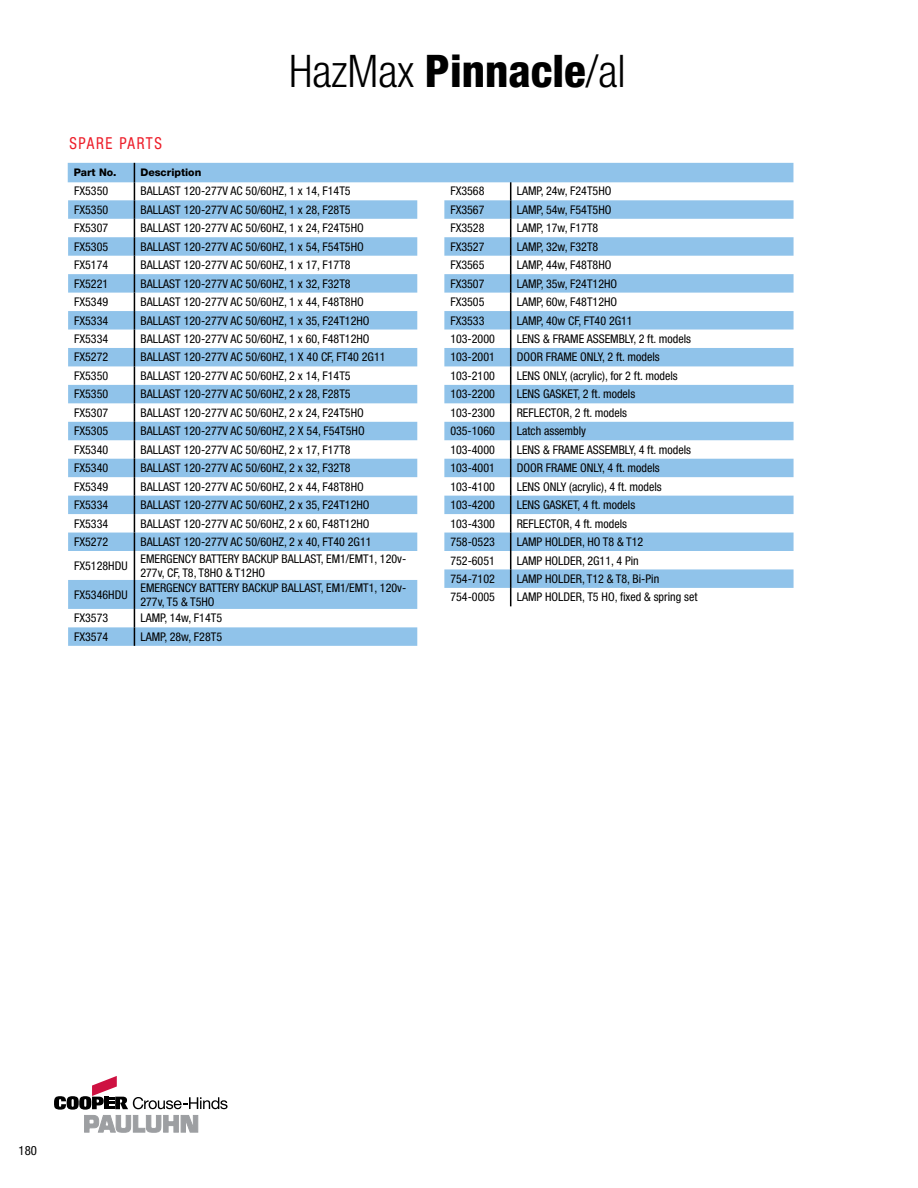
<style>
.page{position:relative;width:918px;height:1188px;background:#fff}
.page>*{position:absolute;margin:0;border:0;box-sizing:border-box;transform-origin:0 0}
.t1{font:300 condensed 45px "Helvetica Neue LT Std";color:#000}
.t2{font:condensed 16.5px "Helvetica Neue LT Pro";letter-spacing:.11em;color:#ed1c28;scale:.91 1}
.t3{font:condensed 12.75px "Helvetica Neue LT Pro";color:#000}
.t4{font:condensed 12px/14.4px "Helvetica Neue LT Pro";color:#000}
.t5{font:800 10.5px "Helvetica Neue LT Pro";color:#000}
.s1{font-weight:800}
</style>
<div class="page">
<svg style="left:54px;top:1076px;width:174px;height:56px"></svg>
<svg style="left:68px;top:163px;width:725px;height:483px"></svg>
<h1 class="t1" style="left:289px;top:45px;width:338px">HazMax <span class="s1">Pinnacle</span>/al</h1>
<h2 class="t2" style="left:69px;top:133px;width:103px">SPARE PARTS</h2>
<p class="t4" style="left:74px;top:184px;width:36px">FX5350</p>
<p class="t4" style="left:140px;top:184px;width:212px">BALLAST 120-277V AC 50/60HZ, 1 x 14, F14T5</p>
<p class="t4" style="left:74px;top:202px;width:36px">FX5350</p>
<p class="t4" style="left:140px;top:202px;width:212px">BALLAST 120-277V AC 50/60HZ, 1 x 28, F28T5</p>
<p class="t4" style="left:74px;top:221px;width:36px">FX5307</p>
<p class="t4" style="left:140px;top:221px;width:225px">BALLAST 120-277V AC 50/60HZ, 1 x 24, F24T5HO</p>
<p class="t4" style="left:74px;top:239px;width:36px">FX5305</p>
<p class="t4" style="left:140px;top:239px;width:225px">BALLAST 120-277V AC 50/60HZ, 1 x 54, F54T5HO</p>
<p class="t4" style="left:74px;top:258px;width:36px">FX5174</p>
<p class="t4" style="left:140px;top:258px;width:212px">BALLAST 120-277V AC 50/60HZ, 1 x 17, F17T8</p>
<p class="t4" style="left:74px;top:276px;width:36px">FX5221</p>
<p class="t4" style="left:140px;top:276px;width:212px">BALLAST 120-277V AC 50/60HZ, 1 x 32, F32T8</p>
<p class="t4" style="left:74px;top:295px;width:36px">FX5349</p>
<p class="t4" style="left:140px;top:295px;width:225px">BALLAST 120-277V AC 50/60HZ, 1 x 44, F48T8HO</p>
<p class="t4" style="left:74px;top:313px;width:36px">FX5334</p>
<p class="t4" style="left:140px;top:313px;width:231px">BALLAST 120-277V AC 50/60HZ, 1 x 35, F24T12HO</p>
<p class="t4" style="left:74px;top:331px;width:36px">FX5334</p>
<p class="t4" style="left:140px;top:331px;width:231px">BALLAST 120-277V AC 50/60HZ, 1 x 60, F48T12HO</p>
<p class="t4" style="left:74px;top:350px;width:36px">FX5272</p>
<p class="t4" style="left:140px;top:350px;width:247px">BALLAST 120-277V AC 50/60HZ, 1 X 40 CF, FT40 2G11</p>
<p class="t4" style="left:74px;top:368px;width:36px">FX5350</p>
<p class="t4" style="left:140px;top:368px;width:212px">BALLAST 120-277V AC 50/60HZ, 2 x 14, F14T5</p>
<p class="t4" style="left:74px;top:387px;width:36px">FX5350</p>
<p class="t4" style="left:140px;top:387px;width:212px">BALLAST 120-277V AC 50/60HZ, 2 x 28, F28T5</p>
<p class="t4" style="left:74px;top:405px;width:36px">FX5307</p>
<p class="t4" style="left:140px;top:405px;width:225px">BALLAST 120-277V AC 50/60HZ, 2 x 24, F24T5HO</p>
<p class="t4" style="left:74px;top:424px;width:36px">FX5305</p>
<p class="t4" style="left:140px;top:424px;width:226px">BALLAST 120-277V AC 50/60HZ, 2 X 54, F54T5HO</p>
<p class="t4" style="left:74px;top:442px;width:36px">FX5340</p>
<p class="t4" style="left:140px;top:442px;width:212px">BALLAST 120-277V AC 50/60HZ, 2 x 17, F17T8</p>
<p class="t4" style="left:74px;top:461px;width:36px">FX5340</p>
<p class="t4" style="left:140px;top:461px;width:212px">BALLAST 120-277V AC 50/60HZ, 2 x 32, F32T8</p>
<p class="t4" style="left:74px;top:479px;width:36px">FX5349</p>
<p class="t4" style="left:140px;top:479px;width:225px">BALLAST 120-277V AC 50/60HZ, 2 x 44, F48T8HO</p>
<p class="t4" style="left:74px;top:498px;width:36px">FX5334</p>
<p class="t4" style="left:140px;top:498px;width:231px">BALLAST 120-277V AC 50/60HZ, 2 x 35, F24T12HO</p>
<p class="t4" style="left:74px;top:516px;width:36px">FX5334</p>
<p class="t4" style="left:140px;top:516px;width:231px">BALLAST 120-277V AC 50/60HZ, 2 x 60, F48T12HO</p>
<p class="t4" style="left:74px;top:534px;width:36px">FX5272</p>
<p class="t4" style="left:140px;top:534px;width:233px">BALLAST 120-277V AC 50/60HZ, 2 x 40, FT40 2G11</p>
<p class="t4" style="left:74px;top:558px;width:55px">FX5128HDU</p>
<p class="t4" style="left:140px;top:551px;width:267px">EMERGENCY BATTERY BACKUP BALLAST, EM1/EMT1, 120v-<br>277v, CF, T8, T8HO &amp; T12HO</p>
<p class="t4" style="left:74px;top:587px;width:55px">FX5346HDU</p>
<p class="t4" style="left:140px;top:580px;width:267px">EMERGENCY BATTERY BACKUP BALLAST, EM1/EMT1, 120v-<br>277v, T5 &amp; T5HO</p>
<p class="t4" style="left:74px;top:611px;width:36px">FX3573</p>
<p class="t4" style="left:140px;top:611px;width:83px">LAMP, 14w, F14T5</p>
<p class="t4" style="left:74px;top:629px;width:36px">FX3574</p>
<p class="t4" style="left:140px;top:629px;width:83px">LAMP, 28w, F28T5</p>
<p class="t5" style="left:74px;top:166px;width:44px">Part No.</p>
<p class="t5" style="left:140px;top:166px;width:62px">Description</p>
<p class="t4" style="left:450px;top:184px;width:36px">FX3568</p>
<p class="t4" style="left:517px;top:184px;width:96px">LAMP, 24w, F24T5HO</p>
<p class="t4" style="left:450px;top:202px;width:36px">FX3567</p>
<p class="t4" style="left:517px;top:202px;width:96px">LAMP, 54w, F54T5HO</p>
<p class="t4" style="left:450px;top:221px;width:36px">FX3528</p>
<p class="t4" style="left:517px;top:221px;width:83px">LAMP, 17w, F17T8</p>
<p class="t4" style="left:450px;top:239px;width:36px">FX3527</p>
<p class="t4" style="left:517px;top:239px;width:83px">LAMP, 32w, F32T8</p>
<p class="t4" style="left:450px;top:258px;width:36px">FX3565</p>
<p class="t4" style="left:517px;top:258px;width:96px">LAMP, 44w, F48T8HO</p>
<p class="t4" style="left:450px;top:276px;width:36px">FX3507</p>
<p class="t4" style="left:517px;top:276px;width:102px">LAMP, 35w, F24T12HO</p>
<p class="t4" style="left:450px;top:295px;width:36px">FX3505</p>
<p class="t4" style="left:517px;top:295px;width:102px">LAMP, 60w, F48T12HO</p>
<p class="t4" style="left:450px;top:313px;width:36px">FX3533</p>
<p class="t4" style="left:517px;top:313px;width:118px">LAMP, 40w CF, FT40 2G11</p>
<p class="t4" style="left:450px;top:331px;width:46px">103-2000</p>
<p class="t4" style="left:517px;top:331px;width:176px">LENS &amp; FRAME ASSEMBLY, 2 ft. models</p>
<p class="t4" style="left:450px;top:350px;width:46px">103-2001</p>
<p class="t4" style="left:517px;top:350px;width:145px">DOOR FRAME ONLY, 2 ft. models</p>
<p class="t4" style="left:450px;top:368px;width:46px">103-2100</p>
<p class="t4" style="left:517px;top:368px;width:162px">LENS ONLY, (acrylic), for 2 ft. models</p>
<p class="t4" style="left:450px;top:387px;width:46px">103-2200</p>
<p class="t4" style="left:517px;top:387px;width:120px">LENS GASKET, 2 ft. models</p>
<p class="t4" style="left:450px;top:405px;width:46px">103-2300</p>
<p class="t4" style="left:517px;top:405px;width:13px">Reflector</p>
<p class="t4" style="left:569px;top:405px;width:59px">, 2 ft. models</p>
<p class="t4" style="left:450px;top:424px;width:46px">035-1060</p>
<p class="t4" style="left:517px;top:424px;width:71px">Latch assembly</p>
<p class="t4" style="left:450px;top:442px;width:46px">103-4000</p>
<p class="t4" style="left:517px;top:442px;width:13px">Lens</p>
<p class="t4" style="left:543px;top:442px;width:17px">&amp; frame</p>
<p class="t4" style="left:587px;top:442px;width:8px">assembly</p>
<p class="t4" style="left:633px;top:442px;width:59px">, 4 ft. models</p>
<p class="t4" style="left:450px;top:461px;width:46px">103-4001</p>
<p class="t4" style="left:517px;top:461px;width:14px">Door</p>
<p class="t4" style="left:546px;top:461px;width:8px">frame</p>
<p class="t4" style="left:580px;top:461px;width:7px">only</p>
<p class="t4" style="left:602px;top:461px;width:59px">, 4 ft. models</p>
<p class="t4" style="left:450px;top:479px;width:46px">103-4100</p>
<p class="t4" style="left:517px;top:479px;width:13px">Lens</p>
<p class="t4" style="left:543px;top:479px;width:7px">only</p>
<p class="t4" style="left:569px;top:479px;width:94px">(acrylic), 4 ft. models</p>
<p class="t4" style="left:450px;top:498px;width:46px">103-4200</p>
<p class="t4" style="left:517px;top:498px;width:13px">Lens</p>
<p class="t4" style="left:543px;top:498px;width:7px">gasket</p>
<p class="t4" style="left:578px;top:498px;width:59px">, 4 ft. models</p>
<p class="t4" style="left:450px;top:516px;width:46px">103-4300</p>
<p class="t4" style="left:517px;top:516px;width:13px">Reflector</p>
<p class="t4" style="left:569px;top:516px;width:59px">, 4 ft. models</p>
<p class="t4" style="left:450px;top:534px;width:46px">758-0523</p>
<p class="t4" style="left:517px;top:534px;width:14px">Lamp</p>
<p class="t4" style="left:545px;top:534px;width:8px">holder</p>
<p class="t4" style="left:582px;top:534px;width:63px">, HO T8 &amp; T12</p>
<p class="t4" style="left:450px;top:553px;width:46px">752-6051</p>
<p class="t4" style="left:517px;top:553px;width:14px">Lamp</p>
<p class="t4" style="left:545px;top:553px;width:8px">holder</p>
<p class="t4" style="left:582px;top:553px;width:58px">, 2G11, 4 Pin</p>
<p class="t4" style="left:450px;top:571px;width:46px">754-7102</p>
<p class="t4" style="left:517px;top:571px;width:14px">Lamp</p>
<p class="t4" style="left:545px;top:571px;width:8px">holder</p>
<p class="t4" style="left:582px;top:571px;width:79px">, T12 &amp; T8, Bi-Pin</p>
<p class="t4" style="left:450px;top:590px;width:46px">754-0005</p>
<p class="t4" style="left:517px;top:590px;width:14px">Lamp</p>
<p class="t4" style="left:545px;top:590px;width:8px">holder</p>
<p class="t4" style="left:582px;top:590px;width:117px">, T5 HO, fixed &amp; spring set</p>
<p class="t3" style="left:19px;top:1143px;width:20px">180</p>
</div>
